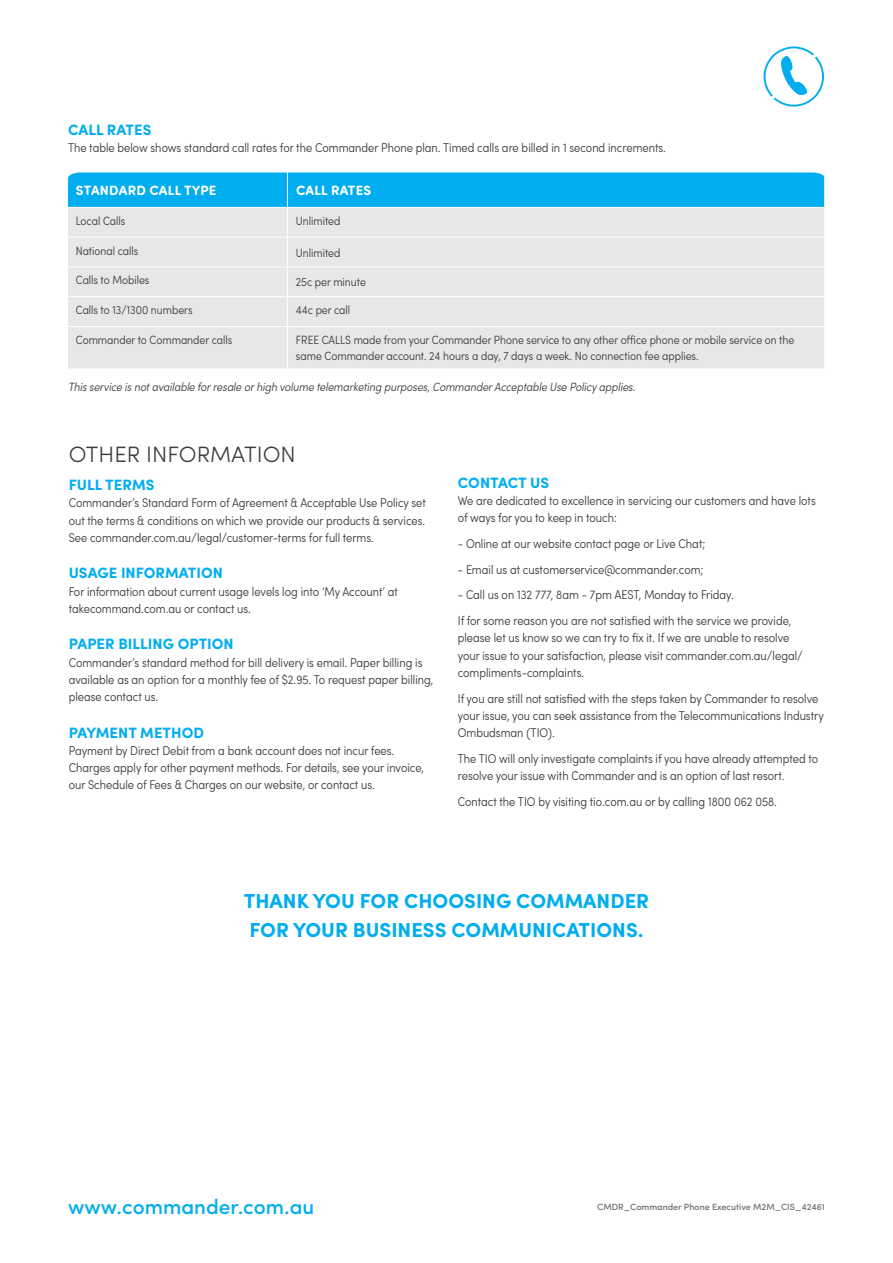
<style>
.page{position:relative;width:893px;height:1263px;background:#fff}
.page>*{position:absolute;margin:0;border:0;box-sizing:border-box;transform-origin:0 0}
.t1{font:300 22.35px "Sofia Pro";color:#3e3e3f}
.t2{font:500 21px "Sofia Pro";color:#00aeef}
.t3{font:700 20.25px/28.7px "Sofia Pro";color:#00aeef}
.t4{font:700 15px "Sofia Pro";color:#00aeef}
.t5{font:700 13.5px "Sofia Pro Soft";letter-spacing:.02em;color:#fff}
.t6{font:300 condensed 12.75px/17.2px "Sofia Pro";color:#3e3e3f}
.t7{font:300 condensed 12px/16.5px "Sofia Pro";color:#3e3e3f}
.t8{font:italic 300 condensed 12px "Sofia Pro";color:#3e3e3f}
.t9{font:500 9px "Sofia Pro";color:#6c6d70}
</style>
<div class="page">
<div style="left:68px;top:327px;width:756px;height:42px;background:#e6e7e9"></div>
<svg style="left:68px;top:172px;width:756px;height:154px;background:#b2daea"></svg>
<hr style="left:287px;top:267px;width:537px;height:1px;background:#fff">
<hr style="left:68px;top:237px;width:219px;height:1px;background:#fff">
<hr style="left:287px;top:327px;width:1px;height:42px;background:#fff">
<hr style="left:287px;top:207px;width:537px;height:1px;background:#fff">
<hr style="left:68px;top:207px;width:219px;height:1px;background:#fff">
<svg style="left:764px;top:46px;width:60px;height:61px"></svg>
<p class="t4" style="left:68px;top:118px;width:85px">CALL RATES</p>
<p class="t6" style="left:68px;top:139px;width:600px">The table below shows standard call rates for the Commander Phone plan. Timed calls are billed in 1 second increments.</p>
<p class="t5" style="left:76px;top:180px;width:142px">STANDARD CALL TYPE</p>
<p class="t5" style="left:296px;top:180px;width:77px">CALL RATES</p>
<p class="t7" style="left:76px;top:212px;width:51px">Local Calls</p>
<p class="t7" style="left:296px;top:212px;width:46px">Unlimited</p>
<p class="t7" style="left:76px;top:242px;width:64px">National calls</p>
<p class="t7" style="left:296px;top:244px;width:46px">Unlimited</p>
<p class="t7" style="left:76px;top:272px;width:75px">Calls to Mobiles</p>
<p class="t7" style="left:296px;top:274px;width:71px">25c per minute</p>
<p class="t7" style="left:76px;top:301px;width:118px">Calls to 13/1300 numbers</p>
<p class="t7" style="left:296px;top:301px;width:56px">44c per call</p>
<p class="t7" style="left:76px;top:331px;width:158px">Commander to Commander calls</p>
<p class="t7" style="left:296px;top:331px;width:500px">FREE CALLS made from your Commander Phone service to any other office phone or mobile service on the same Commander account. 24 hours a day, 7 days a week. No connection fee applies.</p>
<p class="t8" style="left:68px;top:379px;width:569px">This service is not available for resale or high volume telemarketing purposes, Commander Acceptable Use Policy applies.</p>
<h1 class="t1" style="left:69px;top:438px;width:229px">OTHER INFORMATION</h1>
<p class="t4" style="left:69px;top:473px;width:87px">FULL TERMS</p>
<p class="t6" style="left:69px;top:494px;width:359px;text-align:justify">Commander’s Standard Form of Agreement &amp; Acceptable Use Policy set out the terms &amp; conditions on which we provide our products &amp; services.<br>See commander.com.au/legal/customer-terms for full terms.</p>
<p class="t4" style="left:69px;top:562px;width:156px">USAGE INFORMATION</p>
<p class="t6" style="left:69px;top:582px;width:331px">For information about current usage levels log into ‘My Account’ at takecommand.com.au or contact us.</p>
<p class="t4" style="left:69px;top:633px;width:167px">PAPER BILLING OPTION</p>
<p class="t6" style="left:69px;top:653px;width:366px">Commander’s standard method for bill delivery is email. Paper billing is available as an option for a monthly fee of $2.95. To request paper billing, please contact us.</p>
<p class="t4" style="left:69px;top:721px;width:137px">PAYMENT METHOD</p>
<p class="t6" style="left:69px;top:741px;width:357px">Payment by Direct Debit from a bank account does not incur fees.<br>Charges apply for other payment methods. For details, see your invoice, our Schedule of Fees &amp; Charges on our website, or contact us.</p>
<p class="t4" style="left:458px;top:471px;width:93px">CONTACT US</p>
<p class="t6" style="left:458px;top:491px;width:359px">We are dedicated to excellence in servicing our customers and have lots of ways for you to keep in touch:</p>
<p class="t6" style="left:458px;top:534px;width:249px">- Online at our website contact page or Live Chat;</p>
<p class="t6" style="left:458px;top:560px;width:247px">- Email us at customerservice@commander.com;</p>
<p class="t6" style="left:458px;top:582px;width:335px;line-height:25.8px">- Call us on 132 777, 8am - 7pm AEST, Monday to Friday.<br>If for some reason you are not satisfied with the service we provide,</p>
<p class="t6" style="left:458px;top:629px;width:347px">please let us know so we can try to fix it. If we are unable to resolve your issue to your satisfaction, please visit commander.com.au/legal/ compliments-complaints.</p>
<p class="t6" style="left:458px;top:689px;width:368px">If you are still not satisfied with the steps taken by Commander to resolve your issue, you can seek assistance from the Telecommunications Industry<br>Ombudsman (TIO).</p>
<p class="t6" style="left:458px;top:749px;width:362px">The TIO will only investigate complaints if you have already attempted to resolve your issue with Commander and is an option of last resort.</p>
<p class="t6" style="left:458px;top:792px;width:321px">Contact the TIO by visiting tio.com.au or by calling 1800 062 058.</p>
<h3 class="t3" style="left:244px;top:885px;width:407px">THANK YOU FOR CHOOSING COMMANDER<br>FOR YOUR BUSINESS COMMUNICATIONS.</h3>
<h2 class="t2" style="left:68px;top:1190px;width:248px">www.commander.com.au</h2>
<p class="t9" style="left:597px;top:1200px;width:229px">CMDR_Commander Phone Executive M2M_CIS_42461</p>
</div>
